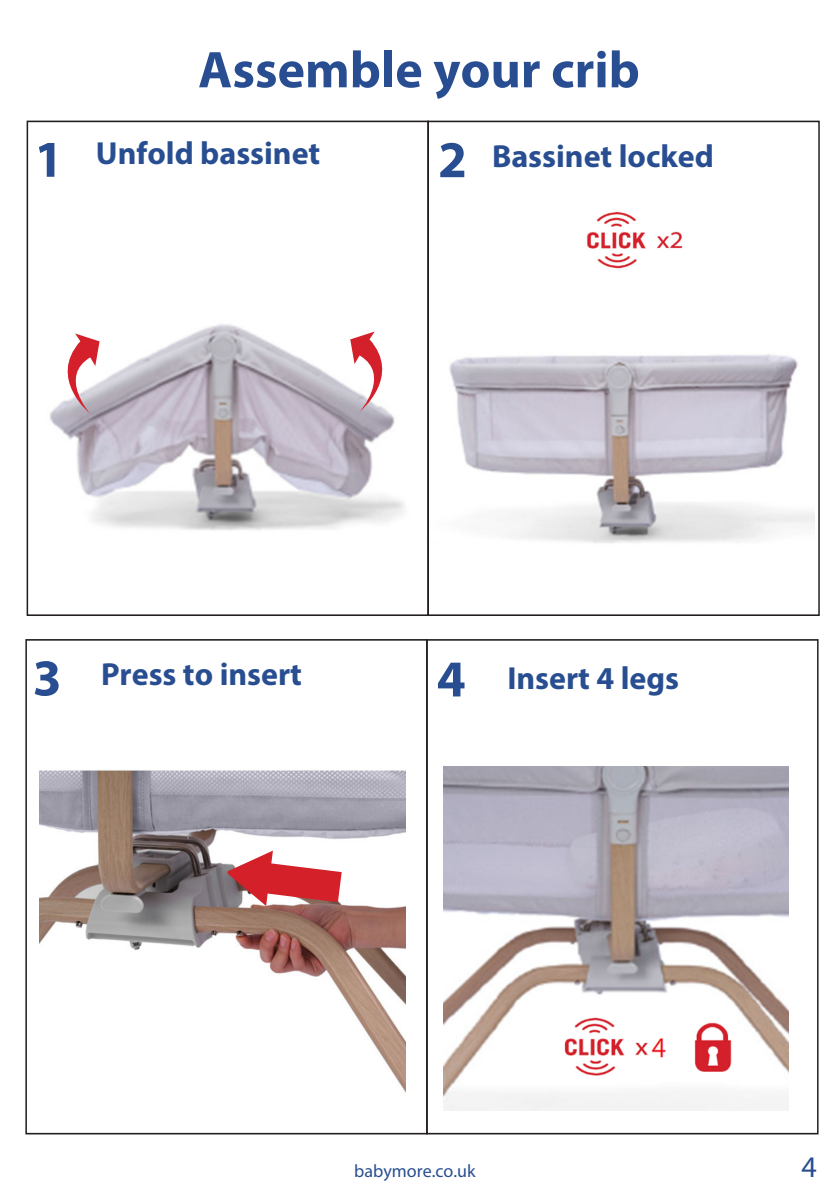
<style>
.page{position:relative;width:840px;height:1191px;background:#fff}
.page>*{position:absolute;margin:0;border:0;box-sizing:border-box;transform-origin:0 0}
.t1{font:700 52px "Myriad Pro";color:#284e91}
.t2{font:700 32px "Myriad Pro";color:#284e91}
.t3{font:30px "Myriad Pro";color:#284e91}
.t4{font:18px "Myriad Pro";color:#284e91}
</style>
<div class="page">
<img style="left:443px;top:766px;width:345px;height:344px">
<img style="left:39px;top:770px;width:366px;height:322px">
<img style="left:449px;top:354px;width:365px;height:189px">
<img style="left:26px;top:222px;width:378px;height:394px">
<img style="left:587px;top:211px;width:96px;height:58px">
<img style="left:561px;top:1012px;width:171px;height:63px">
<svg style="left:47px;top:333px;width:52px;height:80px"></svg>
<svg style="left:350px;top:331px;width:52px;height:80px"></svg>
<svg style="left:227px;top:850px;width:114px;height:56px"></svg>
<div style="left:27px;top:121px;width:402px;height:495px;border:2px solid #231f20"></div>
<div style="left:427px;top:121px;width:392px;height:495px;border:2px solid #231f20"></div>
<div style="left:25px;top:639px;width:402px;height:495px;border:2px solid #231f20"></div>
<div style="left:426px;top:639px;width:392px;height:495px;border:2px solid #231f20"></div>
<h1 class="t1" style="left:198px;top:36px;width:443px">Assemble your crib</h1>
<p class="t2" style="left:96px;top:132px;width:226px">Unfold bassinet</p>
<h1 class="t1" style="left:34px;top:125px;width:30px">1</h1>
<h1 class="t1" style="left:438px;top:126px;width:30px">2</h1>
<p class="t2" style="left:491px;top:135px;width:223px">Bassinet locked</p>
<h1 class="t1" style="left:33px;top:644px;width:30px">3</h1>
<h1 class="t1" style="left:436px;top:645px;width:30px">4</h1>
<p class="t2" style="left:101px;top:653px;width:202px">Press to insert</p>
<p class="t2" style="left:507px;top:657px;width:173px">Insert 4 legs</p>
<p class="t4" style="left:354px;top:1159px;width:123px">babymore.co.uk</p>
<p class="t3" style="left:801px;top:1148px;width:17px">4</p>
</div>
